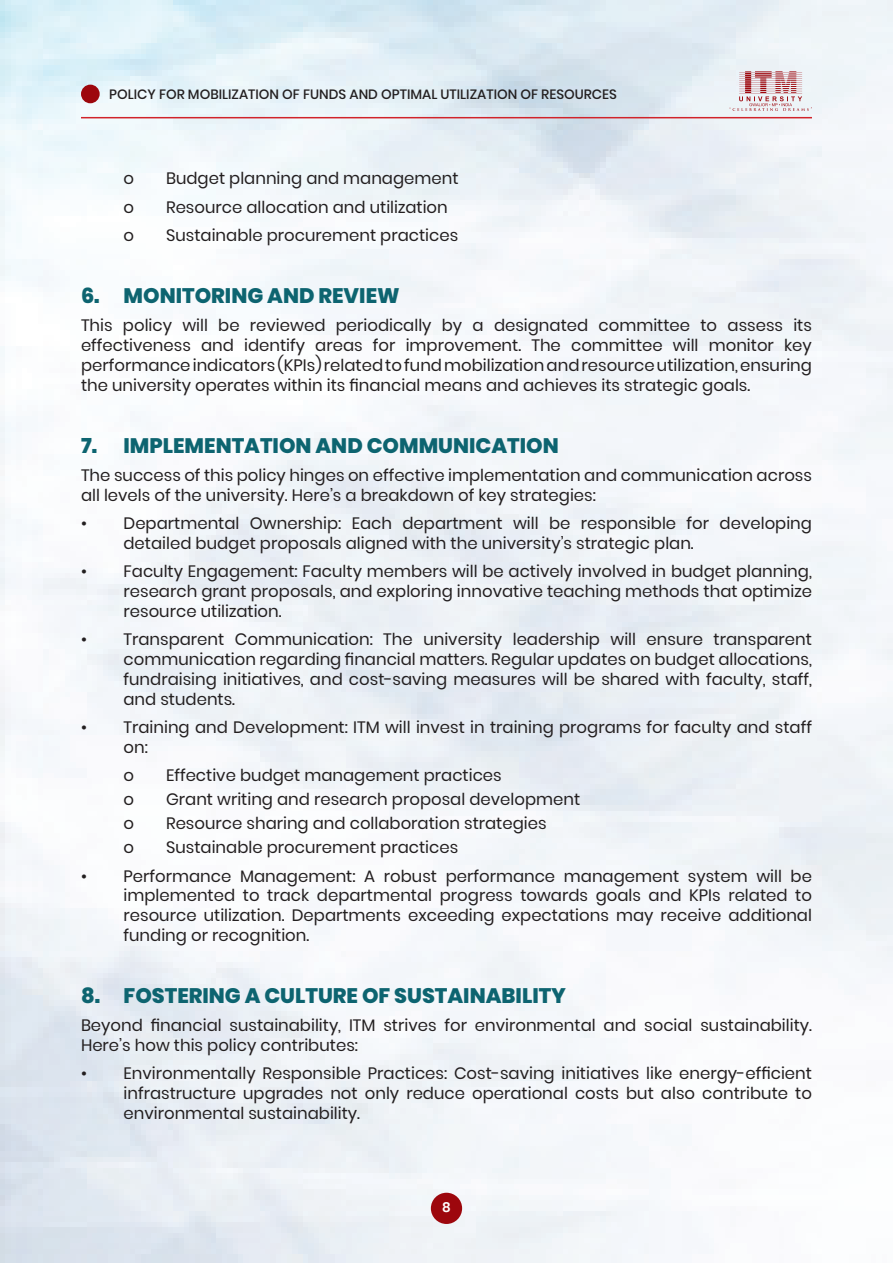
<style>
.page{position:relative;width:893px;height:1263px;background:#fff}
.page>*{position:absolute;margin:0;border:0;box-sizing:border-box;transform-origin:0 0}
.t1{font:800 21px "Poppins";color:#0d6470}
.t2{font:16.5px/19.8px "Poppins";color:#231f20;text-align:justify}
.t3{font:500 13.5px "Poppins";color:#231f20}
.t4{font:600 13.5px "Poppins";color:#fff}
</style>
<div class="page">
<img style="left:0;top:0;width:893px;height:1263px">
<hr style="left:81px;top:117px;width:731px;height:1px;background:#d1232a">
<svg style="left:729px;top:71px;width:83px;height:40px;background:#dcc3c7"></svg>
<div style="left:431px;top:1193px;width:31px;height:31px;background:#9d070d;border-radius:50%"></div>
<div style="left:81px;top:85px;width:19px;height:18px;background:#9d070d;border-radius:50%"></div>
<p class="t3" style="left:109px;top:86px;width:509px">POLICY FOR MOBILIZATION OF FUNDS AND OPTIMAL UTILIZATION OF RESOURCES</p>
<p class="t2" style="left:124px;top:169px;width:12px">o</p>
<p class="t2" style="left:166px;top:169px;width:294px">Budget planning and management</p>
<p class="t2" style="left:124px;top:197px;width:12px">o</p>
<p class="t2" style="left:166px;top:197px;width:283px">Resource allocation and utilization</p>
<p class="t2" style="left:124px;top:225px;width:12px">o</p>
<p class="t2" style="left:166px;top:225px;width:294px">Sustainable procurement practices</p>
<p class="t1" style="left:81px;top:284px;width:320px">6. MONITORING AND REVIEW</p>
<p class="t2" style="left:81px;top:316px;width:732px">This policy will be reviewed periodically by a designated committee to assess its effectiveness and identify areas for improvement. The committee will monitor key performance indicators (KPIs) related to fund mobilization and resource utilization, ensuring the university operates within its financial means and achieves its strategic goals.</p>
<p class="t1" style="left:81px;top:433px;width:479px">7. IMPLEMENTATION AND COMMUNICATION</p>
<p class="t2" style="left:81px;top:465px;width:732px">The success of this policy hinges on effective implementation and communication across all levels of the university. Here’s a breakdown of key strategies:</p>
<p class="t2" style="left:124px;top:514px;width:690px;text-indent:-43px">• Departmental Ownership: Each department will be responsible for developing detailed budget proposals aligned with the university’s strategic plan.</p>
<p class="t2" style="left:124px;top:562px;width:690px;text-indent:-43px">• Faculty Engagement: Faculty members will be actively involved in budget planning, research grant proposals, and exploring innovative teaching methods that optimize resource utilization.</p>
<p class="t2" style="left:124px;top:630px;width:690px;text-indent:-43px">• Transparent Communication: The university leadership will ensure transparent communication regarding financial matters. Regular updates on budget allocations, fundraising initiatives, and cost-saving measures will be shared with faculty, staff, and students.</p>
<p class="t2" style="left:124px;top:717px;width:690px;text-indent:-43px">• Training and Development: ITM will invest in training programs for faculty and staff on:</p>
<p class="t2" style="left:124px;top:765px;width:12px">o</p>
<p class="t2" style="left:166px;top:765px;width:337px">Effective budget management practices</p>
<p class="t2" style="left:124px;top:789px;width:12px">o</p>
<p class="t2" style="left:166px;top:789px;width:416px">Grant writing and research proposal development</p>
<p class="t2" style="left:124px;top:813px;width:12px">o</p>
<p class="t2" style="left:166px;top:813px;width:382px">Resource sharing and collaboration strategies</p>
<p class="t2" style="left:124px;top:838px;width:12px">o</p>
<p class="t2" style="left:166px;top:838px;width:294px">Sustainable procurement practices</p>
<p class="t2" style="left:124px;top:866px;width:690px;text-indent:-43px">• Performance Management: A robust performance management system will be implemented to track departmental progress towards goals and KPIs related to resource utilization. Departments exceeding expectations may receive additional funding or recognition.</p>
<p class="t1" style="left:81px;top:983px;width:487px">8. FOSTERING A CULTURE OF SUSTAINABILITY</p>
<p class="t2" style="left:81px;top:1016px;width:732px">Beyond financial sustainability, ITM strives for environmental and social sustainability.<br>Here’s how this policy contributes:</p>
<p class="t2" style="left:124px;top:1064px;width:690px;text-indent:-43px">• Environmentally Responsible Practices: Cost-saving initiatives like energy-efficient infrastructure upgrades not only reduce operational costs but also contribute to environmental sustainability.</p>
<p class="t4" style="left:442px;top:1199px;width:10px">8</p>
</div>
